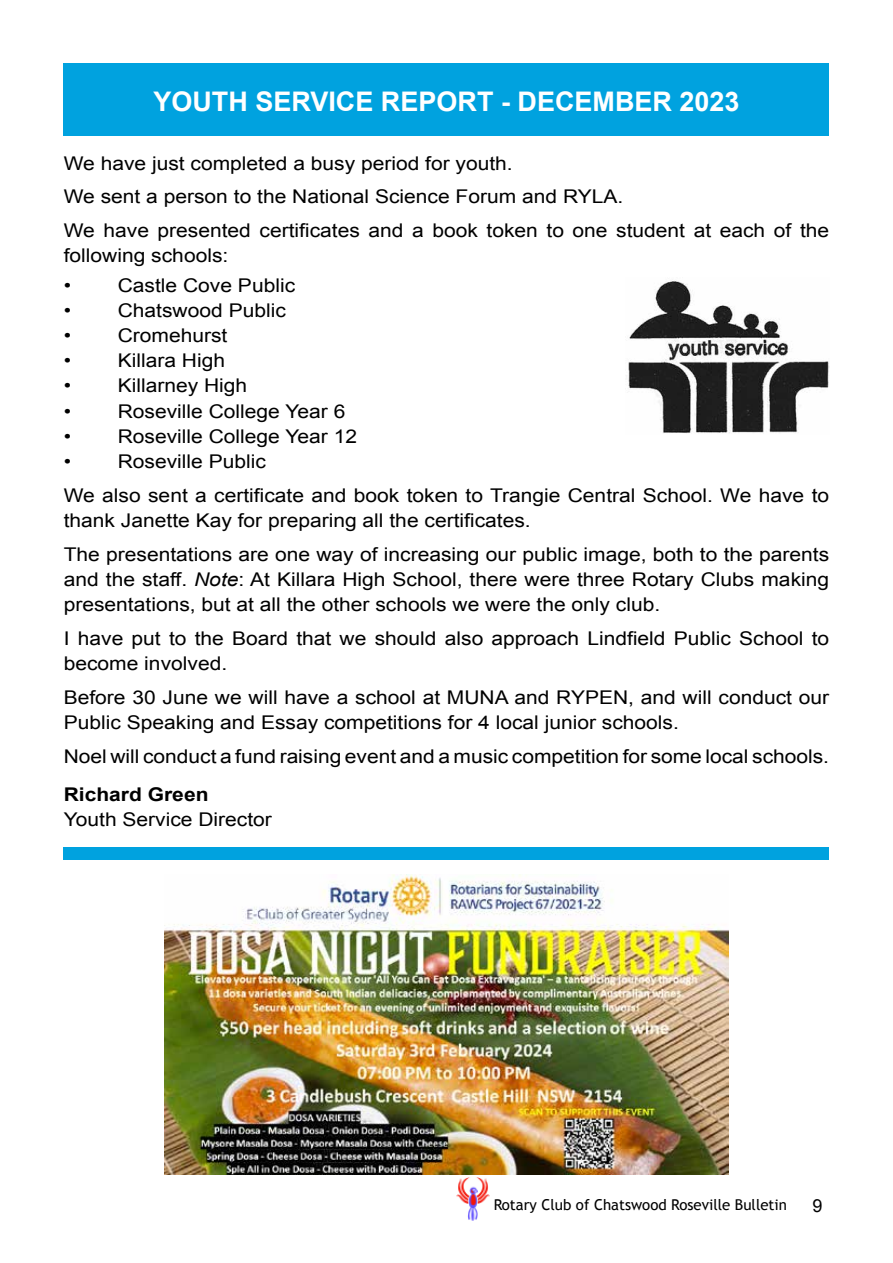
<style>
.page{position:relative;width:893px;height:1263px;background:#fff}
.page>*{position:absolute;margin:0;border:0;box-sizing:border-box;transform-origin:0 0}
.t1{font:700 27px "Arial";color:#fff}
.t2{font:18.9px/33.8px "Arial";color:#000;scale:1.11 1}
.t3{font:700 18.9px "Arial";color:#000;scale:1.11 1}
.t4{font:18px "Arial";color:#000}
.t5{font:15px "Trebuchet MS";color:#000}
.s1{font-style:italic}
</style>
<div class="page">
<img style="left:456px;top:1177px;width:33px;height:44px">
<div style="left:64px;top:64px;width:765px;height:72px;background:#00a2df"></div>
<img style="left:626px;top:281px;width:203px;height:152px">
<img style="left:164px;top:874px;width:565px;height:300px">
<div style="left:64px;top:847px;width:765px;height:13px;background:#00a2df"></div>
<h1 class="t1" style="left:153px;top:84px;width:588px">YOUTH SERVICE REPORT - DECEMBER 2023</h1>
<p class="t2" style="left:64px;top:146px;width:691px">We have just completed a busy period for youth.<br>We sent a person to the National Science Forum and RYLA.<br>We have presented certificates and a book token to one student at each of the</p>
<p class="t2" style="left:64px;top:241px;width:150px;line-height:29.4px">following schools: •</p>
<p class="t2" style="left:118px;top:268px;width:161px">Castle Cove Public</p>
<p class="t2" style="left:64px;top:294px;width:8px">•</p>
<p class="t2" style="left:118px;top:294px;width:153px">Chatswood Public</p>
<p class="t2" style="left:64px;top:319px;width:8px">•</p>
<p class="t2" style="left:118px;top:319px;width:100px">Cromehurst</p>
<p class="t2" style="left:64px;top:344px;width:8px">•</p>
<p class="t2" style="left:118px;top:344px;width:98px">Killara High</p>
<p class="t2" style="left:64px;top:369px;width:8px">•</p>
<p class="t2" style="left:118px;top:369px;width:118px">Killarney High</p>
<p class="t2" style="left:64px;top:394px;width:8px">•</p>
<p class="t2" style="left:118px;top:394px;width:207px">Roseville College Year 6</p>
<p class="t2" style="left:64px;top:420px;width:8px">•</p>
<p class="t2" style="left:118px;top:420px;width:217px">Roseville College Year 12</p>
<p class="t2" style="left:64px;top:445px;width:8px">•</p>
<p class="t2" style="left:64px;top:445px;width:691px;text-indent:54px">Roseville Public<br>We also sent a certificate and book token to Trangie Central School. We have to</p>
<p class="t2" style="left:64px;top:504px;width:691px">thank Janette Kay for preparing all the certificates.<br>The presentations are one way of increasing our public image, both to the parents</p>
<p class="t2" style="left:64px;top:567px;width:691px;line-height:25.2px">and the staff. <span class="s1">Note</span>: At Killara High School, there were three Rotary Clubs making presentations, but at all the other schools we were the only club.</p>
<p class="t2" style="left:64px;top:626px;width:691px;line-height:25.2px">I have put to the Board that we should also approach Lindfield Public School to become involved.</p>
<p class="t2" style="left:64px;top:685px;width:691px;line-height:25.2px">Before 30 June we will have a school at MUNA and RYPEN, and will conduct our<br>Public Speaking and Essay competitions for 4 local junior schools.</p>
<p class="t2" style="left:64px;top:739px;width:691px">Noel will conduct a fund raising event and a music competition for some local schools.</p>
<p class="t3" style="left:64px;top:781px;width:132px">Richard Green</p>
<p class="t2" style="left:64px;top:802px;width:189px">Youth Service Director</p>
<p class="t5" style="left:494px;top:1196px;width:295px">Rotary Club of Chatswood Roseville Bulletin</p>
<p class="t4" style="left:813px;top:1194px;width:12px">9</p>
</div>
